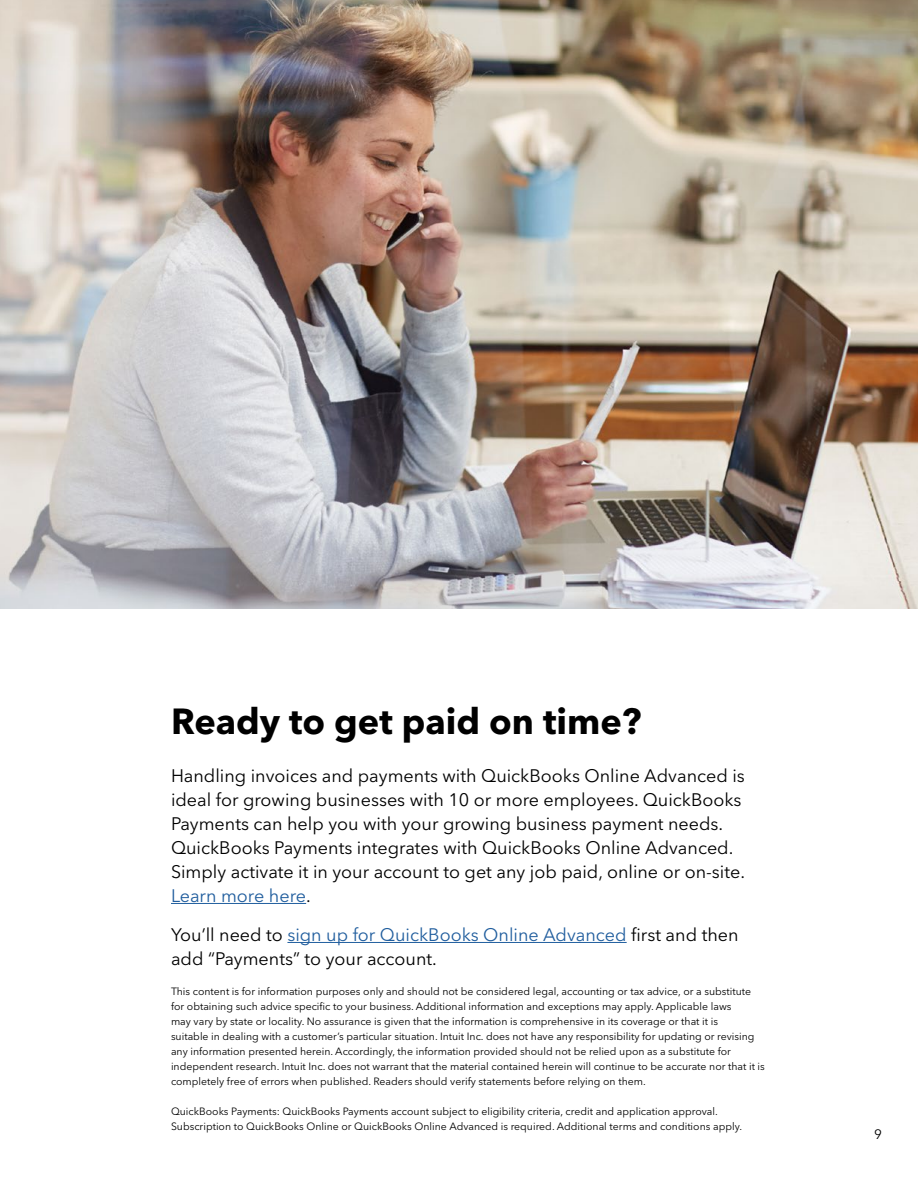
<style>
.page{position:relative;width:918px;height:1188px;background:#fff}
.page>*{position:absolute;margin:0;border:0;box-sizing:border-box;transform-origin:0 0}
.t1{font:700 36px "Avenir Nextfor INTUIT";color:#000}
.t2{font:18px/24px "Avenir Nextfor INTUIT";color:#000}
.t3{font:13.5px "Avenir Nextfor INTUIT";color:#000}
.t4{font:10.5px/15px "Avenir Nextfor INTUIT";color:#000}
.s1{color:#215e9e}
</style>
<div class="page">
<img style="left:0;top:0;width:918px;height:609px">
<hr style="left:171px;top:903px;width:135px;height:1px;background:#215e9e">
<hr style="left:287px;top:942px;width:340px;height:1px;background:#215e9e">
<h1 class="t1" style="left:171px;top:699px;width:472px">Ready to get paid on time?</h1>
<p class="t2" style="left:171px;top:763px;width:576px">Handling invoices and payments with QuickBooks Online Advanced is ideal for growing businesses with 10 or more employees. QuickBooks Payments can help you with your growing business payment needs.<br>QuickBooks Payments integrates with QuickBooks Online Advanced.<br>Simply activate it in your account to get any job paid, online or on-site.<br><span class="s1">Learn more here</span>.</p>
<h2 class="t2" style="left:171px;top:922px;width:569px">You’ll need to <span class="s1">sign up for QuickBooks Online Advanced</span> first and then add “Payments” to your account.</h2>
<p class="t4" style="left:171px;top:984px;width:595px">This content is for information purposes only and should not be considered legal, accounting or tax advice, or a substitute for obtaining such advice specific to your business. Additional information and exceptions may apply. Applicable laws<br>may vary by state or locality. No assurance is given that the information is comprehensive in its coverage or that it is<br>suitable in dealing with a customer’s particular situation. Intuit Inc. does not have any responsibility for updating or revising any information presented herein. Accordingly, the information provided should not be relied upon as a substitute for independent research. Intuit Inc. does not warrant that the material contained herein will continue to be accurate nor that it is completely free of errors when published. Readers should verify statements before relying on them.</p>
<p class="t4" style="left:171px;top:1104px;width:573px">QuickBooks Payments: QuickBooks Payments account subject to eligibility criteria, credit and application approval.<br>Subscription to QuickBooks Online or QuickBooks Online Advanced is required. Additional terms and conditions apply.</p>
<p class="t3" style="left:874px;top:1126px;width:9px">9</p>
</div>
